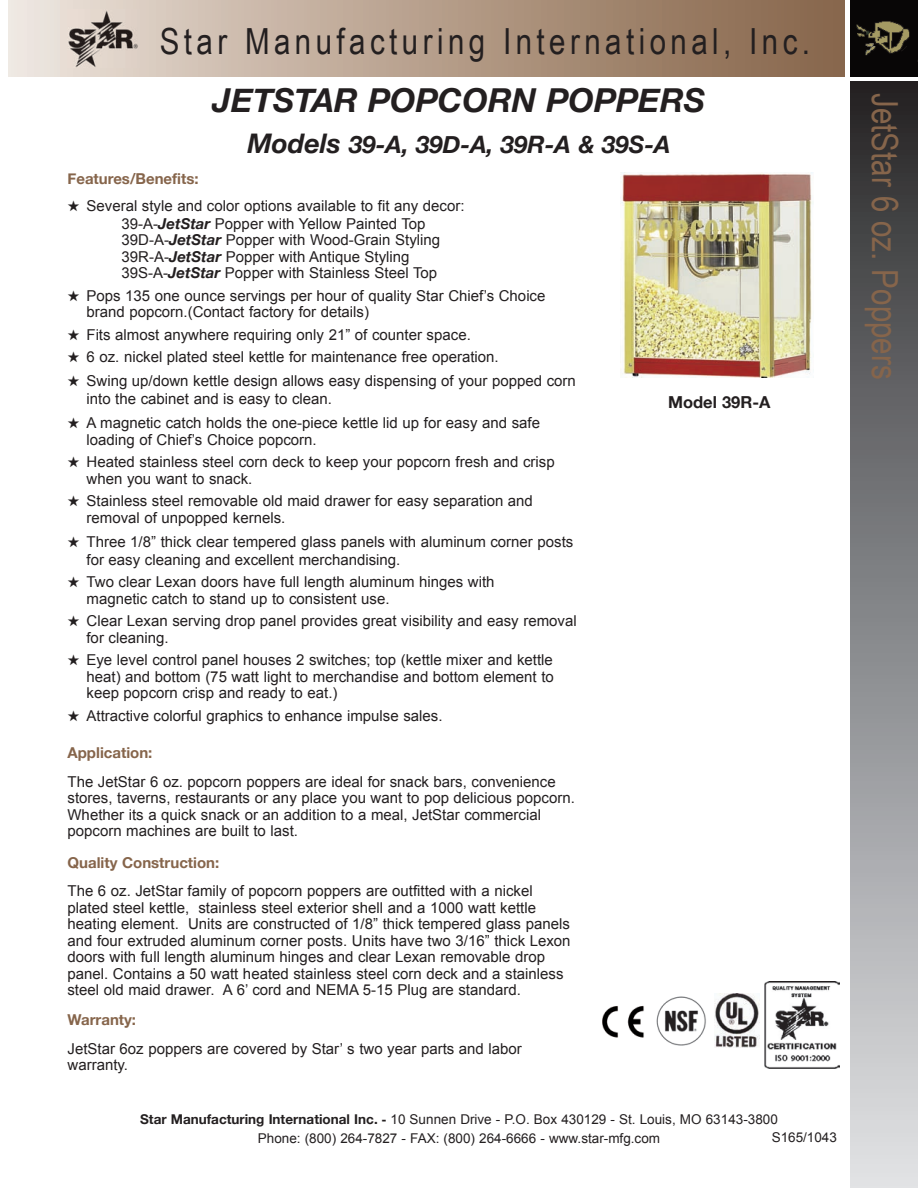
<style>
.page{position:relative;width:918px;height:1188px;background:#fff}
.page>*{position:absolute;margin:0;border:0;box-sizing:border-box;transform-origin:0 0}
.t1{font:36px "Arial Narrow";letter-spacing:.125em;color:#231f20}
.t2{font:36px "Arial Narrow";color:#86654b}
.t3{font:italic 700 33px "Helvetica Neue";color:#231f20}
.t4{font:italic 700 24px "Helvetica Neue";color:#231f20}
.t5{font:700 16.5px "Helvetica Neue";color:#231f20}
.t6{font:15px/16.5px "Arial";color:#231f20}
.t7{font:700 15px "Helvetica Neue";color:#86654b}
.t8{font:13.5px "Arial";color:#231f20}
.s1{font-size:27px}
.s2{font-family:"Helvetica Neue";font-weight:700;font-style:italic}
.s3{font-family:"Helvetica Neue";font-weight:700}
.s4{font-weight:700}
</style>
<div class="page">
<div style="left:9px;top:0;width:835px;height:76px;background:linear-gradient(to right,#ece2da,#846145)"></div>
<img style="left:850px;top:0;width:68px;height:76px">
<div style="left:850px;top:81px;width:68px;height:1107px;background:linear-gradient(to bottom,#2b2b2c,#e3e5e8)"></div>
<img style="left:68px;top:10px;width:71px;height:57px">
<img style="left:621px;top:173px;width:191px;height:205px">
<img style="left:715px;top:994px;width:45px;height:53px">
<img style="left:656px;top:996px;width:50px;height:50px">
<img style="left:602px;top:1005px;width:42px;height:33px">
<svg style="left:766px;top:982px;width:74px;height:87px"></svg>
<img style="left:765px;top:982px;width:74px;height:86px">
<h1 class="t1" style="left:160px;top:20px;width:652px">Star Manufacturing International, Inc.</h1>
<h2 class="t3" style="left:213px;top:80px;width:494px">JETSTAR POPCORN POPPERS</h2>
<h3 class="t4" style="left:247px;top:130px;width:425px"><span class="s1">MODELS</span> 39-A, 39D-A, 39R-A &amp; 39S-A</h3>
<p class="t7" style="left:68px;top:169px;width:133px">Features/Benefits:</p>
<p class="t6" style="left:121px;top:196px;width:345px;line-height:18px;text-indent:-54px">★ Several style and color options available to fit any decor:<br>39-A-<span class="s2">JETSTAR</span> Popper with Yellow Painted Top</p>
<p class="t6" style="left:121px;top:232px;width:320px">39D-A-<span class="s2">JETSTAR</span> Popper with Wood-Grain Styling<br>39R-A-<span class="s2">JETSTAR</span> Popper with Antique Styling<br>39S-A-<span class="s2">JETSTAR</span> Popper with Stainless Steel Top</p>
<p class="t6" style="left:87px;top:287px;width:461px;text-indent:-19px">★ Pops 135 one ounce servings per hour of quality Star Chief’s Choice brand popcorn.(Contact factory for details)</p>
<p class="t6" style="left:68px;top:326px;width:405px">★ Fits almost anywhere requiring only 21” of counter space.</p>
<p class="t6" style="left:68px;top:349px;width:433px">★ 6 oz. nickel plated steel kettle for maintenance free operation.</p>
<p class="t6" style="left:87px;top:372px;width:491px;line-height:18px;text-indent:-19px">★ Swing up/down kettle design allows easy dispensing of your popped corn into the cabinet and is easy to clean.</p>
<p class="t6" style="left:87px;top:415px;width:455px;text-indent:-19px">★ A magnetic catch holds the one-piece kettle lid up for easy and safe loading of Chief’s Choice popcorn.</p>
<p class="t6" style="left:87px;top:454px;width:470px;text-indent:-19px">★ Heated stainless steel corn deck to keep your popcorn fresh and crisp when you want to snack.</p>
<p class="t6" style="left:87px;top:493px;width:448px;text-indent:-19px">★ Stainless steel removable old maid drawer for easy separation and removal of unpopped kernels.</p>
<p class="t6" style="left:87px;top:532px;width:488px;line-height:18px;text-indent:-19px">★ Three 1/8” thick clear tempered glass panels with aluminum corner posts for easy cleaning and excellent merchandising.</p>
<p class="t6" style="left:87px;top:574px;width:410px;text-indent:-19px">★ Two clear Lexan doors have full length aluminum hinges with magnetic catch to stand up to consistent use.</p>
<p class="t6" style="left:86px;top:613px;width:492px;text-indent:-19px">★ Clear Lexan serving drop panel provides great visibility and easy removal for cleaning.</p>
<p class="t6" style="left:87px;top:652px;width:469px;text-align:justify;text-indent:-19px">★ Eye level control panel houses 2 switches; top (kettle mixer and kettle heat) and bottom (75 watt light to merchandise and bottom element to keep popcorn crisp and ready to eat.)</p>
<p class="t6" style="left:68px;top:707px;width:376px">★ Attractive colorful graphics to enhance impulse sales.</p>
<p class="t7" style="left:68px;top:744px;width:86px">Application:</p>
<p class="t6" style="left:68px;top:773px;width:509px">The JetStar 6 oz. popcorn poppers are ideal for snack bars, convenience stores, taverns, restaurants or any place you want to pop delicious popcorn.<br>Whether its a quick snack or an addition to a meal, JetStar commercial popcorn machines are built to last.</p>
<p class="t7" style="left:68px;top:853px;width:153px">Quality Construction:</p>
<p class="t6" style="left:67px;top:883px;width:505px">The 6 oz. JetStar family of popcorn poppers are outfitted with a nickel plated steel kettle, stainless steel exterior shell and a 1000 watt kettle heating element. Units are constructed of 1/8” thick tempered glass panels and four extruded aluminum corner posts. Units have two 3/16” thick Lexon doors with full length aluminum hinges and clear Lexan removable drop panel. Contains a 50 watt heated stainless steel corn deck and a stainless steel old maid drawer. A 6’ cord and NEMA 5-15 Plug are standard.</p>
<p class="t7" style="left:68px;top:1011px;width:70px">Warranty:</p>
<p class="t6" style="left:68px;top:1040px;width:456px">JetStar 6oz poppers are covered by Star’ s two year parts and labor warranty.</p>
<p class="t5" style="left:668px;top:392px;width:104px">Model 39R-A</p>
<p class="t8" style="left:140px;top:1112px;width:639px"><span class="s3">Star Manufacturing International Inc.</span> <span class="s4">-</span> 10 Sunnen Drive - P.O. Box 430129 - St. Louis, MO 63143-3800</p>
<p class="t8" style="left:258px;top:1131px;width:404px">Phone: (800) 264-7827 - FAX: (800) 264-6666 - www.star-mfg.com</p>
<p class="t8" style="left:772px;top:1130px;width:67px">S165/1043</p>
<h1 class="t2" style="left:906px;top:93px;width:288px;rotate:90deg">JetStar 6 oz. Poppers</h1>
</div>
